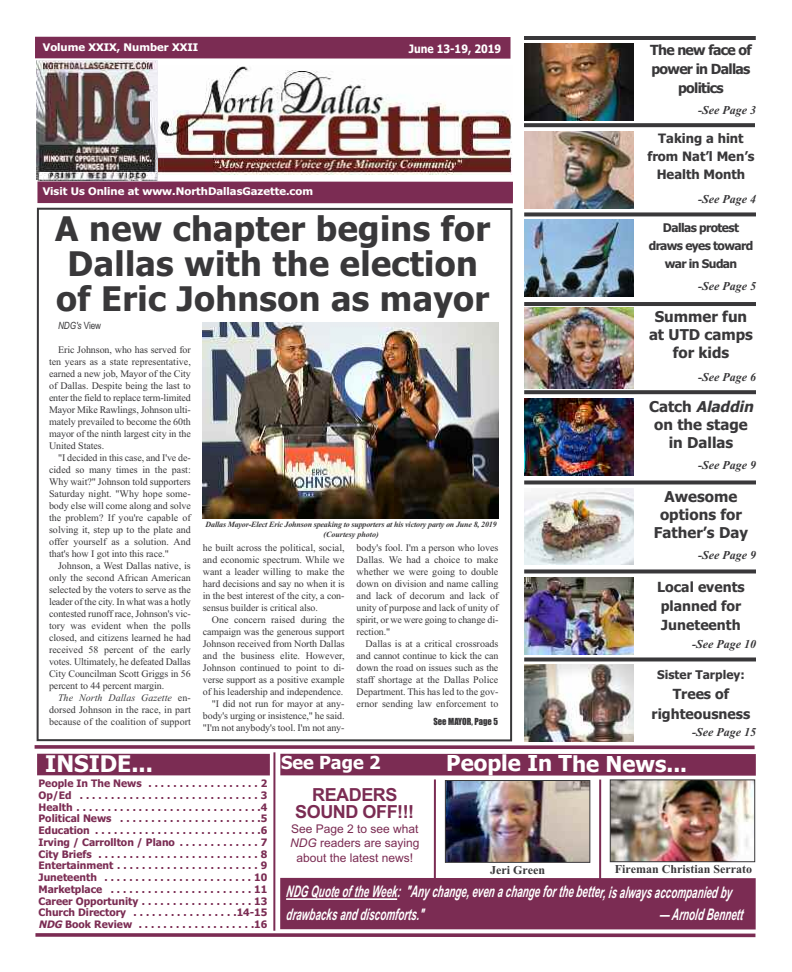
<style>
.page{position:relative;width:792px;height:972px;background:#fff}
.page>*{position:absolute;margin:0;border:0;box-sizing:border-box;transform-origin:0 0}
.t1{font:700 34px/35.2px "Tahoma";letter-spacing:.01em;color:#39383a;text-align:center}
.t2{font:700 23px "Tahoma";color:#fff}
.t3{font:700 22px "Tahoma";color:#fff}
.t4{font:700 18px/17px "Arial";letter-spacing:-.025em;color:#7b2c53;text-align:center}
.t5{font:700 18px "Tahoma";color:#fff}
.t6{font:italic 700 16px/22.7px "Arial";color:#fff;scale:.62 1}
.t7{font:700 15px/18px "Tahoma";color:#39383a;text-align:center}
.t8{font:700 14px/19px "Tahoma";color:#39383a}
.t9{font:700 14px/19px "Tahoma";letter-spacing:-.05em;color:#39383a;text-align:center}
.t10{font:700 13px/18px "Tahoma";color:#39383a;text-align:center}
.t11{font:italic 700 12px "Times New Roman";color:#39383a}
.t12{font:12px/14.8px "Arial";color:#7b2c53;text-align:center}
.t13{font:700 12px/18px "Tahoma";letter-spacing:-.05em;color:#39383a;text-align:center}
.t14{font:700 12px "Times New Roman";color:#39383a}
.t15{font:700 12px "Tahoma";color:#39383a}
.t16{font:700 11.6px "Tahoma";color:#fff;scale:.9 1}
.t17{font:700 10.5px "Tahoma";color:#fff;scale:1.07 1}
.t18{font:700 10.3px/11.8px "Tahoma";color:#7b2c53;text-align:justify}
.t19{font:10px/12px "Times New Roman";letter-spacing:-.005em;color:#39383a;text-align:justify}
.t20{font:italic 10px "Arial Narrow";color:#39383a}
.t21{font:9px "Impact";color:#39383a;scale:.95 1}
.t22{font:italic 700 8px/9.6px "Times New Roman";letter-spacing:-.02em;color:#39383a;text-align:center}
.s1{font-style:normal}
.s2{font-style:italic}
</style>
<div class="page">
<svg style="left:36px;top:207px;width:477px;height:535px"></svg>
<div style="left:280px;top:878px;width:476px;height:51px;background:#7b2c53"></div>
<div style="left:280px;top:754px;width:476px;height:22px;background:#7b2c53"></div>
<div style="left:37px;top:754px;width:233px;height:21px;background:#7b2c53"></div>
<div style="left:37px;top:181px;width:476px;height:22px;background:#7b2c53"></div>
<div style="left:35px;top:37px;width:476px;height:22px;background:#7b2c53"></div>
<hr style="left:273px;top:752px;width:2px;height:179px;background:#7b2c53">
<svg style="left:35px;top:745px;width:720px;height:4px;background:#884264"></svg>
<svg style="left:35px;top:933px;width:720px;height:4px;background:#894265"></svg>
<hr style="left:434px;top:779px;width:2px;height:129px;background:#7b2c53">
<hr style="left:599px;top:780px;width:2px;height:128px;background:#7b2c53">
<hr style="left:286px;top:898px;width:111px;height:2px;background:#fff">
<img style="left:158px;top:66px;width:354px;height:108px">
<hr style="left:524px;top:36px;width:232px;height:4px;background:#39383a">
<svg style="left:524px;top:123px;width:231px;height:4px"></svg>
<svg style="left:524px;top:212px;width:232px;height:4px"></svg>
<hr style="left:524px;top:302px;width:232px;height:4px;background:#39383a">
<img style="left:612px;top:781px;width:141px;height:79px">
<div style="left:610px;top:779px;width:145px;height:83px;border:1px solid #39383a"></div>
<img style="left:447px;top:782px;width:141px;height:79px">
<div style="left:445px;top:780px;width:145px;height:83px;border:1px solid #39383a"></div>
<img style="left:524px;top:131px;width:110px;height:77px">
<img style="left:524px;top:308px;width:110px;height:80px">
<svg style="left:524px;top:390px;width:232px;height:4px"></svg>
<img style="left:524px;top:488px;width:110px;height:77px">
<svg style="left:524px;top:480px;width:232px;height:4px"></svg>
<img style="left:524px;top:399px;width:110px;height:77px">
<svg style="left:524px;top:569px;width:232px;height:4px"></svg>
<img style="left:524px;top:577px;width:110px;height:77px">
<svg style="left:524px;top:657px;width:232px;height:4px"></svg>
<img style="left:524px;top:664px;width:110px;height:77px">
<img style="left:524px;top:220px;width:110px;height:77px">
<img style="left:524px;top:44px;width:110px;height:77px">
<img style="left:37px;top:60px;width:120px;height:121px">
<img style="left:203px;top:323px;width:295px;height:196px">
<p class="t17" style="left:43px;top:41px;width:147px">Volume XXIX, Number XXII</p>
<p class="t17" style="left:43px;top:185px;width:254px">Visit Us Online at www.NorthDallasGazette.com</p>
<p class="t16" style="left:409px;top:42px;width:104px">June 13-19, 2019</p>
<h1 class="t1" style="left:55px;top:212px;width:436px">A new chapter begins for<br>Dallas with the election of Eric Johnson as mayor</h1>
<p class="t20" style="left:58px;top:320px;width:45px">NDG's <span class="s1">View</span></p>
<p class="t19" style="left:49px;top:344px;width:143px;text-indent:9px">Eric Johnson, who has served for ten years as a state representative, earned a new job, Mayor of the City of Dallas. Despite being the last to enter the field to replace term-limited Mayor Mike Rawlings, Johnson ulti&shy;mately prevailed to become the 60th mayor of the ninth largest city in the United States.</p>
<p class="t19" style="left:49px;top:452px;width:143px;text-indent:9px">"I decided in this case, and I've de&shy;cided so many times in the past:<br>Why wait?" Johnson told supporters Saturday night. "Why hope some&shy;body else will come along and solve the problem? If you're capable of solving it, step up to the plate and offer yourself as a solution. And that's how I got into this race."</p>
<p class="t19" style="left:49px;top:560px;width:143px;text-indent:9px">Johnson, a West Dallas native, is only the second African American selected by the voters to serve as the leader of the city. In what was a hotly contested runoff race, Johnson's vic&shy;tory was evident when the polls closed, and citizens learned he had received 58 percent of the early votes. Ultimately, he defeated Dallas City Councilman Scott Griggs in 56 percent to 44 percent margin.</p>
<p class="t19" style="left:49px;top:692px;width:143px;text-indent:9px"><span class="s2">The North Dallas Gazette</span> en&shy;dorsed Johnson in the race, in part because of the coalition of support</p>
<p class="t22" style="left:206px;top:520px;width:293px">Dallas Mayor-Elect Eric Johnson speaking to supporters at his victory party on June 8, 2019 (Courtesy photo)</p>
<p class="t19" style="left:203px;top:542px;width:143px">he built across the political, social, and economic spectrum. While we want a leader willing to make the hard decisions and say no when it is in the best interest of the city, a con&shy;sensus builder is critical also.</p>
<p class="t19" style="left:203px;top:614px;width:143px;text-align:right">One concern raised during the campaign was the generous support Johnson received from North Dallas and the business elite. However, Johnson continued to point to di&shy;verse support as a positive example of his leadership and independence. "I did not run for mayor at any&shy;body's urging or insistence," he said. "I'm not anybody's tool. I'm not any-</p>
<p class="t19" style="left:357px;top:542px;width:143px">body's fool. I'm a person who loves Dallas. We had a choice to make whether we were going to double down on division and name calling and lack of decorum and lack of unity of purpose and lack of unity of spirit, or we were going to change di&shy;rection."</p>
<p class="t19" style="left:357px;top:638px;width:143px;text-indent:9px">Dallas is at a critical crossroads and cannot continue to kick the can down the road on issues such as the staff shortage at the Dallas Police Department. This has led to the gov&shy;ernor sending law enforcement to</p>
<p class="t21" style="left:434px;top:717px;width:69px">See MAYOR, Page 5</p>
<h3 class="t9" style="left:650px;top:40px;width:103px">The new face of power in Dallas politics</h3>
<p class="t11" style="left:698px;top:103px;width:59px">-See Page 3</p>
<h3 class="t10" style="left:647px;top:129px;width:109px">Taking a hint from Nat’l Men’s<br>Health Month</h3>
<p class="t11" style="left:698px;top:192px;width:59px">-See Page 4</p>
<p class="t13" style="left:649px;top:219px;width:106px">Dallas protest draws eyes toward war in Sudan</p>
<p class="t11" style="left:698px;top:279px;width:59px">-See Page 5</p>
<h3 class="t7" style="left:649px;top:308px;width:105px">Summer fun at UTD camps for kids</h3>
<p class="t11" style="left:698px;top:370px;width:59px">-See Page 6</p>
<h3 class="t7" style="left:649px;top:398px;width:109px">C a t c h <span class="s2">Aladdin </span>on the stage in Dallas</h3>
<p class="t11" style="left:698px;top:458px;width:59px">-See Page 9</p>
<h3 class="t7" style="left:654px;top:488px;width:96px">Awesome options for<br>Father’s Day</h3>
<p class="t11" style="left:698px;top:548px;width:59px">-See Page 9</p>
<h3 class="t8" style="left:657px;top:577px;width:89px">Local events planned for<br>Juneteenth</h3>
<p class="t15" style="left:657px;top:668px;width:89px">Sister Tarpley:</p>
<h3 class="t8" style="left:652px;top:684px;width:100px;line-height:20px;text-align:center">Trees of righteousness</h3>
<p class="t11" style="left:692px;top:636px;width:65px">-See Page 10</p>
<p class="t11" style="left:692px;top:725px;width:65px">-See Page 15</p>
<h2 class="t2" style="left:45px;top:751px;width:109px">INSIDE...</h2>
<p class="t18" style="left:39px;top:778px;width:230px">People In The News . . . . . . . . . . . . . . . . . . 2<br>Op/Ed . . . . . . . . . . . . . . . . . . . . . . . . . . . . . 3<br>Health . . . . . . . . . . . . . . . . . . . . . . . . . . . . . .4<br>Political News . . . . . . . . . . . . . . . . . . . . . . .5<br>Education . . . . . . . . . . . . . . . . . . . . . . . . . . .6<br>Irving / Carrollton / Plano . . . . . . . . . . . . . 7<br>City Briefs . . . . . . . . . . . . . . . . . . . . . . . . . . 8<br>Entertainment . . . . . . . . . . . . . . . . . . . . . . . 9<br>Juneteenth . . . . . . . . . . . . . . . . . . . . . . . . 10<br>Marketplace . . . . . . . . . . . . . . . . . . . . . . . 11<br>Career Opportunity . . . . . . . . . . . . . . . . . . 13<br>Church Directory . . . . . . . . . . . . . . . . .14-15<br><span class="s2">NDG</span>Book Review . . . . . . . . . . . . . . . . . . .16</p>
<h3 class="t5" style="left:281px;top:752px;width:101px">See Page 2</h3>
<h3 class="t4" style="left:295px;top:786px;width:121px">READERS<br>SOUND OFF!!!</h3>
<p class="t12" style="left:290px;top:821px;width:131px">See Page 2 to see what<br><span class="s2">NDG</span> readers are saying about the latest news!</p>
<h3 class="t3" style="left:446px;top:751px;width:242px">People In The News...</h3>
<p class="t14" style="left:490px;top:862px;width:56px">Jeri Green</p>
<p class="t14" style="left:615px;top:862px;width:139px">Fireman Christian Serrato</p>
<h3 class="t6" style="left:286px;top:881px;width:725px">NDG Quote of the Week: "Any change, even a change for the better, is always accompanied by drawbacks and discomforts."</h3>
<h3 class="t6" style="left:659px;top:903px;width:136px">— Arnold Bennett</h3>
</div>
